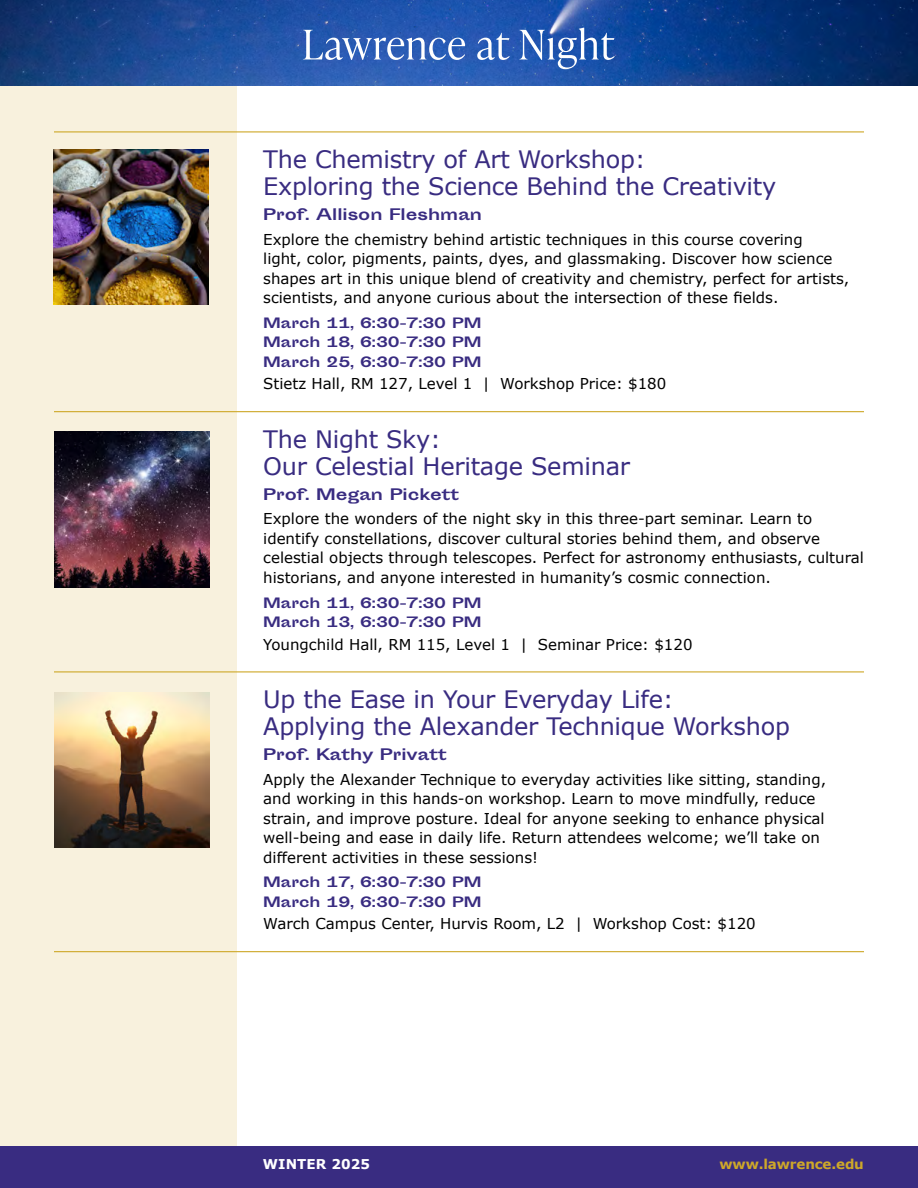
<style>
.page{position:relative;width:918px;height:1188px;background:#fff}
.page>*{position:absolute;margin:0;border:0;box-sizing:border-box;transform-origin:0 0}
.t1{font:24px/27px "Verdana";letter-spacing:-.01em;color:#392c81}
.t2{font:15px/19.5px "Verdana";color:#000}
.t3{font:700 15px "Sporting Grotesque";color:#392c81}
.t4{font:700 13.5px/19.5px "Sporting Grotesque";color:#392c81}
.t5{font:700 13.5px "Verdana";letter-spacing:-.01em;color:#cea829}
.t6{font:700 13.5px "Verdana";letter-spacing:.01em;color:#fff}
</style>
<div class="page">
<div style="left:0;top:1146px;width:918px;height:42px;background:#392c81"></div>
<div style="left:0;top:86px;width:236px;height:1060px;background:#f8f1dd"></div>
<hr style="left:54px;top:951px;width:810px;height:1px;background:#cea829">
<hr style="left:54px;top:671px;width:810px;height:1px;background:#cea829">
<hr style="left:54px;top:411px;width:810px;height:1px;background:#cea829">
<hr style="left:54px;top:131px;width:810px;height:1px;background:#cea829">
<img style="left:0;top:0;width:918px;height:86px">
<svg style="left:303px;top:28px;width:312px;height:41px"></svg>
<img style="left:54px;top:150px;width:154px;height:154px">
<img style="left:54px;top:431px;width:156px;height:156px">
<img style="left:54px;top:692px;width:155px;height:156px">
<h2 class="t1" style="left:263px;top:146px;width:515px">The Chemistry of Art Workshop:<br>Exploring the Science Behind the Creativity</h2>
<p class="t3" style="left:263px;top:206px;width:220px">Prof. Allison Fleshman</p>
<p class="t2" style="left:263px;top:230px;width:588px">Explore the chemistry behind artistic techniques in this course covering<br>light, color, pigments, paints, dyes, and glassmaking. Discover how science shapes art in this unique blend of creativity and chemistry, perfect for artists,</p>
<p class="t2" style="left:263px;top:288px;width:517px">scientists, and anyone curious about the intersection of these fields.</p>
<p class="t4" style="left:263px;top:313px;width:220px;text-align:justify">March 11, 6:30-7:30 PM March 18, 6:30-7:30 PM March 25, 6:30-7:30 PM</p>
<p class="t2" style="left:263px;top:374px;width:405px">Stietz Hall, RM 127, Level 1 | Workshop Price: $180</p>
<h2 class="t1" style="left:263px;top:426px;width:368px">The Night Sky:<br>Our Celestial Heritage Seminar</h2>
<p class="t3" style="left:263px;top:486px;width:197px">Prof. Megan Pickett</p>
<p class="t2" style="left:263px;top:509px;width:550px">Explore the wonders of the night sky in this three-part seminar. Learn to</p>
<p class="t2" style="left:263px;top:529px;width:602px">identify constellations, discover cultural stories behind them, and observe celestial objects through telescopes. Perfect for astronomy enthusiasts, cultural historians, and anyone interested in humanity’s cosmic connection.</p>
<p class="t4" style="left:263px;top:593px;width:220px">March 11, 6:30-7:30 PM<br>March 13, 6:30-7:30 PM</p>
<p class="t2" style="left:263px;top:635px;width:431px">Youngchild Hall, RM 115, Level 1 | Seminar Price: $120</p>
<p class="t1" style="left:263px;top:686px;width:412px">Up the Ease in Your Everyday Life:</p>
<h2 class="t1" style="left:263px;top:713px;width:528px">Applying the Alexander Technique Workshop</h2>
<p class="t3" style="left:263px;top:746px;width:185px">Prof. Kathy Privatt</p>
<p class="t2" style="left:263px;top:770px;width:564px">Apply the Alexander Technique to everyday activities like sitting, standing,</p>
<p class="t2" style="left:263px;top:789px;width:563px">and working in this hands-on workshop. Learn to move mindfully, reduce strain, and improve posture. Ideal for anyone seeking to enhance physical well-being and ease in daily life. Return attendees welcome; we’ll take on</p>
<p class="t2" style="left:263px;top:848px;width:276px">different activities in these sessions!</p>
<p class="t4" style="left:263px;top:873px;width:220px">March 17, 6:30-7:30 PM<br>March 19, 6:30-7:30 PM</p>
<p class="t2" style="left:263px;top:914px;width:494px">Warch Campus Center, Hurvis Room, L2 | Workshop Cost: $120</p>
<p class="t6" style="left:263px;top:1155px;width:109px">WINTER 2025</p>
<p class="t5" style="left:720px;top:1155px;width:146px">www.lawrence.edu</p>
</div>
